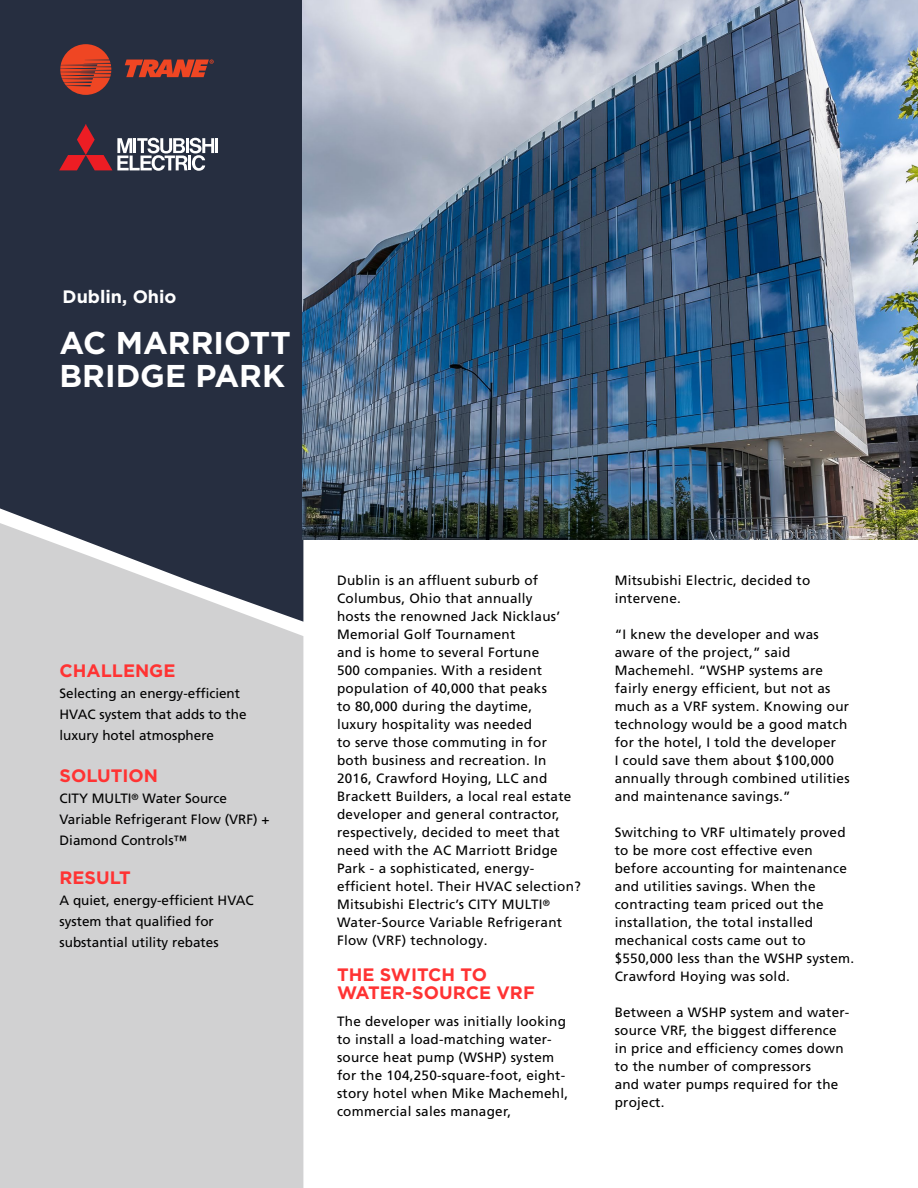
<style>
.page{position:relative;width:918px;height:1188px;background:#fff}
.page>*{position:absolute;margin:0;border:0;box-sizing:border-box;transform-origin:0 0}
.t1{font:700 31.5px/33px "Gotham HTF";color:#fff}
.t2{font:700 18px/18px "Gotham HTF";color:#f33}
.t3{font:700 18px "Gotham HTF";color:#fff}
.t4{font:13.5px/18px "Frutiger LT Pro";letter-spacing:.02em;color:#000}
.t5{font:13.5px/21px "Frutiger LT Pro";color:#000}
</style>
<div class="page">
<div style="left:0;top:0;width:303px;height:523px;background:#262e40"></div>
<img style="left:303px;top:0;width:615px;height:540px">
<svg style="left:60px;top:44px;width:51px;height:51px;background:#ab3d2c"></svg>
<svg style="left:125px;top:60px;width:89px;height:17px;background:#b33e2b"></svg>
<hr style="left:215px;top:138px;width:3px;height:15px;background:#fff">
<svg style="left:59px;top:124px;width:155px;height:47px;background:#695764"></svg>
<svg style="left:0;top:523px;width:303px;height:665px;background:#c6c7c9"></svg>
<h2 class="t3" style="left:63px;top:287px;width:115px">Dublin, Ohio</h2>
<h1 class="t1" style="left:60px;top:326px;width:233px">AC MARRIOTT<br>BRIDGE PARK</h1>
<h2 class="t2" style="left:60px;top:662px;width:117px">CHALLENGE</h2>
<p class="t5" style="left:60px;top:683px;width:189px">Selecting an energy-efficient<br>HVAC system that adds to the luxury hotel atmosphere</p>
<h2 class="t2" style="left:60px;top:767px;width:100px">SOLUTION</h2>
<p class="t5" style="left:60px;top:788px;width:211px">CITY MULTI<sup>®</sup> Water Source<br>Variable Refrigerant Flow (VRF) +<br>Diamond Controls™</p>
<h2 class="t2" style="left:60px;top:869px;width:73px">RESULT</h2>
<p class="t5" style="left:60px;top:890px;width:196px">A quiet, energy-efficient HVAC system that qualified for substantial utility rebates</p>
<p class="t4" style="left:337px;top:572px;width:245px">Dublin is an affluent suburb of<br>Columbus, Ohio that annually<br>hosts the renowned Jack Nicklaus’<br>Memorial Golf Tournament<br>and is home to several Fortune<br>500 companies. With a resident population of 40,000 that peaks<br>to 80,000 during the daytime,<br>luxury hospitality was needed<br>to serve those commuting in for both business and recreation. In<br>2016, Crawford Hoying, LLC and<br>Brackett Builders, a local real estate developer and general contractor, respectively, decided to meet that need with the AC Marriott Bridge<br>Park - a sophisticated, energy&shy;efficient hotel. Their HVAC selection?<br>Mitsubishi Electric’s CITY MULTI<sup>®<br></sup>Water-Source Variable Refrigerant<br>Flow (VRF) technology.</p>
<h2 class="t2" style="left:337px;top:965px;width:199px">THE SWITCH TO<br>WATER-SOURCE VRF</h2>
<p class="t4" style="left:337px;top:1013px;width:233px">The developer was initially looking to install a load-matching water&shy;source heat pump (WSHP) system for the 104,250-square-foot, eight&shy;story hotel when Mike Machemehl, commercial sales manager,</p>
<p class="t4" style="left:615px;top:572px;width:197px">Mitsubishi Electric, decided to intervene.</p>
<p class="t4" style="left:615px;top:626px;width:236px">“I knew the developer and was aware of the project,” said<br>Machemehl. “WSHP systems are fairly energy efficient, but not as much as a VRF system. Knowing our technology would be a good match for the hotel, I told the developer<br>I could save them about $100,000 annually through combined utilities and maintenance savings.”</p>
<p class="t4" style="left:615px;top:824px;width:241px">Switching to VRF ultimately proved to be more cost effective even before accounting for maintenance and utilities savings. When the contracting team priced out the installation, the total installed mechanical costs came out to $550,000 less than the WSHP system.<br>Crawford Hoying was sold.</p>
<p class="t4" style="left:615px;top:1004px;width:236px">Between a WSHP system and water&shy;source VRF, the biggest difference in price and efficiency comes down to the number of compressors<br>and water pumps required for the project.</p>
</div>
